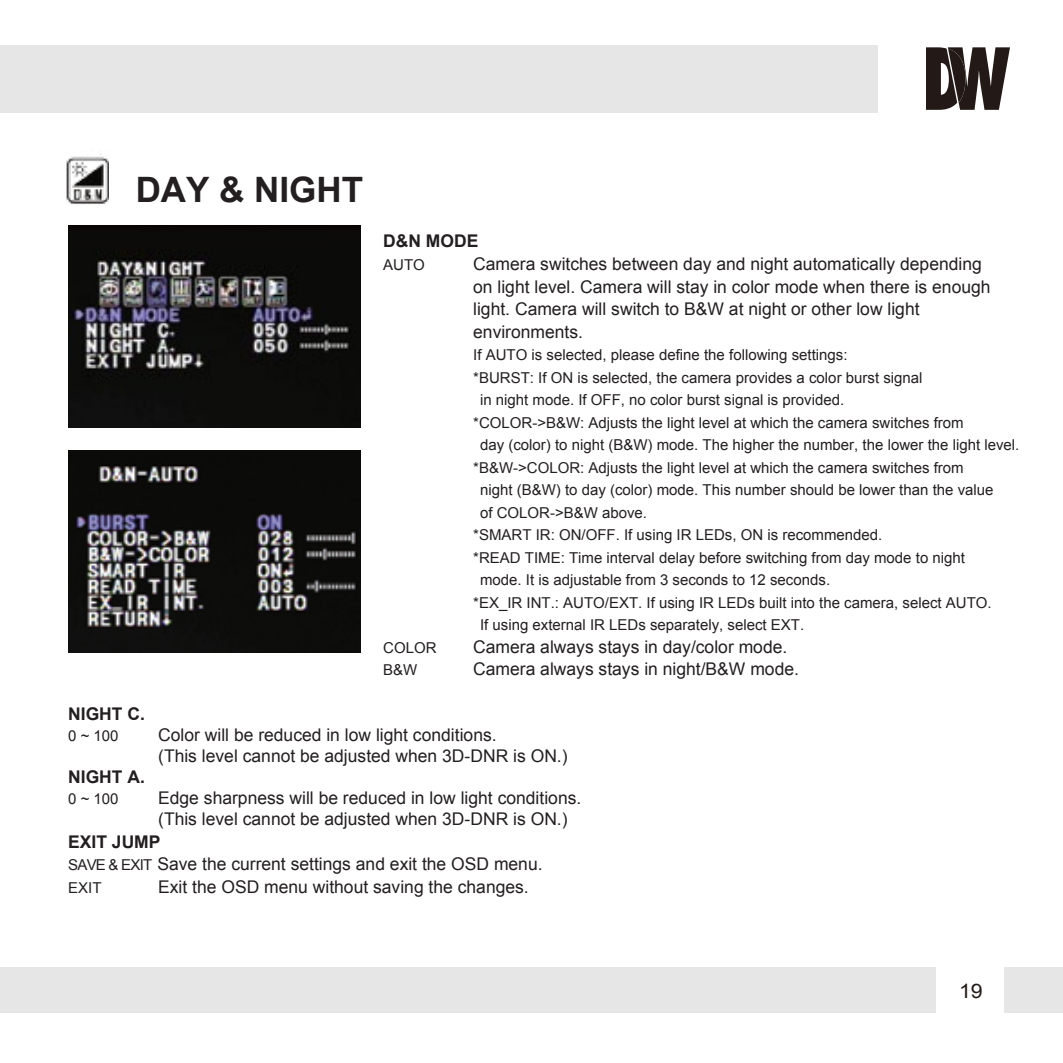
<style>
.page{position:relative;width:1063px;height:1063px;background:#fff}
.page>*{position:absolute;margin:0;border:0;box-sizing:border-box;transform-origin:0 0}
.t1{font:700 35px "Arial";color:#231f20}
.t2{font:20px "Arial";color:#231916;scale:1.07 1}
.t3{font:17.5px/22.5px "Arial";color:#231f20}
.t4{font:700 17.5px "Arial";color:#231f20}
.t5{font:15px/22.5px "Arial";color:#231f20}
.s1{font-size:17.5px;color:#fff}
.s2{font-weight:700}
.s3{font-size:15px}
</style>
<div class="page">
<img style="left:66px;top:154px;width:42px;height:50px">
<div style="left:0;top:967px;width:1063px;height:45px;background:#e6e6e6"></div>
<div style="left:0;top:45px;width:878px;height:67px;background:#e6e6e6"></div>
<svg style="left:926px;top:47px;width:84px;height:63px"></svg>
<div style="left:936px;top:967px;width:68px;height:45px;background:#fff"></div>
<img style="left:68px;top:225px;width:293px;height:203px">
<img style="left:68px;top:450px;width:293px;height:202px">
<h1 class="t1" style="left:136px;top:167px;width:229px">DAY &amp; NIGHT</h1>
<p class="t4" style="left:383px;top:230px;width:97px">D&amp;N MODE</p>
<p class="t5" style="left:383px;top:254px;width:43px">AUTO</p>
<p class="t3" style="left:473px;top:253px;width:519px">Camera switches between day and night automatically depending on light level. Camera will stay in color mode when there is enough light. Camera will switch to B&amp;W at night or other low light environments.</p>
<p class="t5" style="left:473px;top:344px;width:548px">If AUTO is selected, please define the following settings:<br>*BURST: If ON is selected, the camera provides a color burst signal<br><span class="s1">*</span>in night mode. If OFF, no color burst signal is provided.<br>*COLOR-&gt;B&amp;W: Adjusts the light level at which the camera switches from<br><span class="s1">*</span>day (color) to night (B&amp;W) mode. The higher the number, the lower the light level. *B&amp;W-&gt;COLOR: Adjusts the light level at which the camera switches from<br><span class="s1">*</span>night (B&amp;W) to day (color) mode. This number should be lower than the value<br><span class="s1">*</span>of COLOR-&gt;B&amp;W above.<br>*SMART IR: ON/OFF. If using IR LEDs, ON is recommended.<br>*READ TIME: Time interval delay before switching from day mode to night<br><span class="s1">*</span>mode. It is adjustable from 3 seconds to 12 seconds.<br>*EX_IR INT.: AUTO/EXT. If using IR LEDs built into the camera, select AUTO.<br><span class="s1">*</span>If using external IR LEDs separately, select EXT.</p>
<p class="t5" style="left:383px;top:636px;width:55px">COLOR</p>
<p class="t3" style="left:473px;top:635px;width:316px">Camera always stays in day/color mode.</p>
<p class="t5" style="left:383px;top:659px;width:36px">B&amp;W</p>
<p class="t3" style="left:473px;top:658px;width:327px">Camera always stays in night/B&amp;W mode.</p>
<p class="t4" style="left:68px;top:702px;width:78px">NIGHT C.</p>
<p class="t5" style="left:68px;top:725px;width:52px">0 ~ 100</p>
<p class="t3" style="left:158px;top:725px;width:411px;line-height:21px">Color will be reduced in low light conditions.<br>(This level cannot be adjusted when 3D-DNR is ON.)</p>
<p class="t4" style="left:68px;top:765px;width:78px">NIGHT A.</p>
<p class="t5" style="left:68px;top:788px;width:52px">0 ~ 100</p>
<p class="t3" style="left:158px;top:788px;width:425px;line-height:21px">Edge sharpness will be reduced in low light conditions. (This level cannot be adjusted when 3D-DNR is ON.)</p>
<p class="t3" style="left:68px;top:830px;width:476px"><span class="s2">EXIT JUMP<br></span><span class="s3">SAVE &amp; EXIT</span> Save the current settings and exit the OSD menu.</p>
<p class="t5" style="left:68px;top:876px;width:35px">EXIT</p>
<p class="t3" style="left:158px;top:875px;width:372px">Exit the OSD menu without saving the changes.</p>
<h2 class="t2" style="left:959px;top:978px;width:24px">19</h2>
</div>
